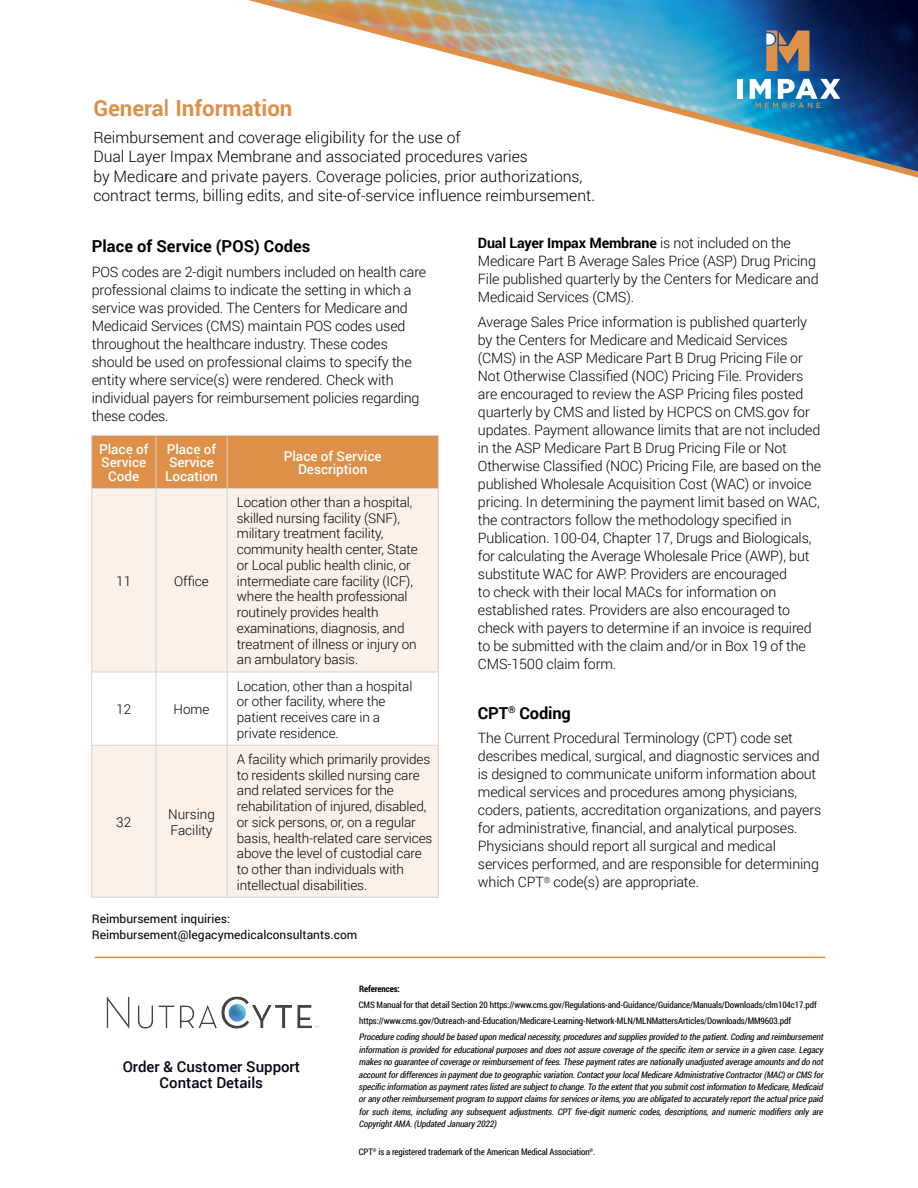
<style>
.page{position:relative;width:918px;height:1188px;background:#fff}
.page>*{position:absolute;margin:0;border:0;box-sizing:border-box;transform-origin:0 0}
.t1{font:700 22.2px "Roboto";color:#de9049}
.t2{font:700 16.5px "Roboto";color:#000}
.t3{font:300 15.75px/19.5px "Roboto";color:#000}
.t4{font:500 15px/15.9px "Roboto";color:#000313;text-align:center}
.t5{font:300 14.25px/18px "Roboto";letter-spacing:-.01em;color:#000}
.t6{font:300 13.5px/15.8px "Roboto";letter-spacing:-.01em;color:#000}
.t7{font:500 13.5px/13.5px "Roboto";color:#fff;text-align:center}
.t8{font:12px/16.5px "Roboto";color:#000}
.t9{font:italic 9px/12.5px "Roboto Condensed";color:#000;text-align:justify}
.t10{font:9px/15.9px "Roboto Condensed";letter-spacing:-.01em;color:#000}
.t11{font:700 9px "Roboto Condensed";letter-spacing:-.01em;color:#000}
.s1{font-weight:700}
</style>
<div class="page">
<hr style="left:94px;top:957px;width:731px;height:1px;background:#de9049">
<div style="left:92px;top:436px;width:346px;height:52px;background:#de9049"></div>
<svg style="left:92px;top:489px;width:346px;height:408px;fill:#fbf1e9"></svg>
<hr style="left:91px;top:435px;width:65px;height:1px;background:#d1d3d4">
<hr style="left:91px;top:436px;width:1px;height:52px;background:#d1d3d4">
<hr style="left:156px;top:435px;width:71px;height:1px;background:#d1d3d4">
<hr style="left:156px;top:436px;width:1px;height:52px;background:#d1d3d4">
<hr style="left:227px;top:435px;width:212px;height:1px;background:#d1d3d4">
<hr style="left:227px;top:436px;width:1px;height:52px;background:#d1d3d4">
<hr style="left:438px;top:436px;width:1px;height:52px;background:#d1d3d4">
<hr style="left:91px;top:672px;width:65px;height:1px;background:#d1d3d4">
<hr style="left:156px;top:672px;width:71px;height:1px;background:#d1d3d4">
<hr style="left:227px;top:672px;width:212px;height:1px;background:#d1d3d4">
<hr style="left:91px;top:745px;width:65px;height:1px;background:#d1d3d4">
<hr style="left:156px;top:745px;width:71px;height:1px;background:#d1d3d4">
<hr style="left:227px;top:745px;width:212px;height:1px;background:#d1d3d4">
<hr style="left:91px;top:489px;width:1px;height:183px;background:#d1d3d4">
<hr style="left:91px;top:488px;width:65px;height:1px;background:#d1d3d4">
<hr style="left:156px;top:488px;width:71px;height:1px;background:#d1d3d4">
<hr style="left:227px;top:488px;width:212px;height:1px;background:#d1d3d4">
<hr style="left:156px;top:489px;width:1px;height:183px;background:#d1d3d4">
<hr style="left:227px;top:489px;width:1px;height:183px;background:#d1d3d4">
<hr style="left:438px;top:489px;width:1px;height:183px;background:#d1d3d4">
<hr style="left:91px;top:672px;width:1px;height:73px;background:#d1d3d4">
<hr style="left:156px;top:672px;width:1px;height:73px;background:#d1d3d4">
<hr style="left:227px;top:672px;width:1px;height:73px;background:#d1d3d4">
<hr style="left:438px;top:672px;width:1px;height:73px;background:#d1d3d4">
<hr style="left:91px;top:746px;width:1px;height:151px;background:#d1d3d4">
<hr style="left:156px;top:746px;width:1px;height:151px;background:#d1d3d4">
<hr style="left:227px;top:746px;width:1px;height:151px;background:#d1d3d4">
<hr style="left:438px;top:746px;width:1px;height:151px;background:#d1d3d4">
<hr style="left:91px;top:897px;width:65px;height:1px;background:#d1d3d4">
<hr style="left:156px;top:897px;width:71px;height:1px;background:#d1d3d4">
<hr style="left:227px;top:897px;width:212px;height:1px;background:#d1d3d4">
<svg style="left:248px;top:0;width:670px;height:178px"></svg>
<div style="left:737px;top:79px;width:6px;height:20px;background:#fff"></div>
<svg style="left:750px;top:79px;width:90px;height:29px"></svg>
<svg style="left:766px;top:31px;width:43px;height:40px;background:#9e816b"></svg>
<img style="left:106px;top:996px;width:213px;height:33px">
<h1 class="t1" style="left:93px;top:93px;width:201px">General Information</h1>
<p class="t3" style="left:93px;top:127px;width:503px">Reimbursement and coverage eligibility for the use of<br>Dual Layer Impax Membrane and associated procedures varies<br>by Medicare and private payers. Coverage policies, prior authorizations, contract terms, billing edits, and site-of-service influence reimbursement.</p>
<p class="t2" style="left:92px;top:235px;width:220px">Place of Service (POS) Codes</p>
<p class="t5" style="left:92px;top:262px;width:336px">POS codes are 2-digit numbers included on health care professional claims to indicate the setting in which a service was provided. The Centers for Medicare and Medicaid Services (CMS) maintain POS codes used throughout the healthcare industry. These codes should be used on professional claims to specify the entity where service(s) were rendered. Check with individual payers for reimbursement policies regarding these codes.</p>
<p class="t7" style="left:99px;top:442px;width:51px">Place of<br>Service<br>Code</p>
<p class="t7" style="left:165px;top:442px;width:54px;text-align:left">Place of<br>Service<br>Location</p>
<p class="t7" style="left:284px;top:449px;width:99px">Place of Service<br>Description</p>
<p class="t6" style="left:116px;top:573px;width:16px">11</p>
<p class="t6" style="left:174px;top:573px;width:36px">Office</p>
<p class="t6" style="left:116px;top:701px;width:16px">12</p>
<p class="t6" style="left:174px;top:701px;width:37px">Home</p>
<p class="t6" style="left:116px;top:814px;width:16px">32</p>
<p class="t6" style="left:168px;top:806px;width:48px">Nursing<br>Facility</p>
<p class="t6" style="left:237px;top:494px;width:182px">Location other than a hospital, skilled nursing facility (SNF), military treatment facility, community health center, State or Local public health clinic, or intermediate care facility (ICF), where the health professional routinely provides health examinations, diagnosis, and treatment of illness or injury on an ambulatory basis.</p>
<p class="t6" style="left:237px;top:677px;width:177px">Location, other than a hospital or other facility, where the patient receives care in a private residence.</p>
<p class="t6" style="left:237px;top:751px;width:197px">A facility which primarily provides to residents skilled nursing care and related services for the rehabilitation of injured, disabled, or sick persons, or, on a regular basis, health-related care services above the level of custodial care to other than individuals with intellectual disabilities.</p>
<p class="t8" style="left:92px;top:910px;width:267px">Reimbursement inquiries:<br>Reimbursement@legacymedicalconsultants.com</p>
<p class="t5" style="left:478px;top:234px;width:342px"><span class="s1">Dual Layer Impax Membrane</span> is not included on the Medicare Part B Average Sales Price (ASP) Drug Pricing File published quarterly by the Centers for Medicare and Medicaid Services (CMS).</p>
<p class="t5" style="left:478px;top:313px;width:345px">Average Sales Price information is published quarterly by the Centers for Medicare and Medicaid Services (CMS) in the ASP Medicare Part B Drug Pricing File or Not Otherwise Classified (NOC) Pricing File. Providers are encouraged to review the ASP Pricing files posted quarterly by CMS and listed by HCPCS on CMS.gov for updates. Payment allowance limits that are not included in the ASP Medicare Part B Drug Pricing File or Not Otherwise Classified (NOC) Pricing File, are based on the published Wholesale Acquisition Cost (WAC) or invoice pricing. In determining the payment limit based on WAC, the contractors follow the methodology specified in Publication. 100-04, Chapter 17, Drugs and Biologicals, for calculating the Average Wholesale Price (AWP), but substitute WAC for AWP. Providers are encouraged<br>to check with their local MACs for information on established rates. Providers are also encouraged to check with payers to determine if an invoice is required to be submitted with the claim and/or in Box 19 of the CMS-1500 claim form.</p>
<p class="t2" style="left:478px;top:701px;width:94px">CPT<sup>®</sup> Coding</p>
<p class="t5" style="left:478px;top:729px;width:345px">The Current Procedural Terminology (CPT) code set describes medical, surgical, and diagnostic services and is designed to communicate uniform information about medical services and procedures among physicians, coders, patients, accreditation organizations, and payers for administrative, financial, and analytical purposes.<br>Physicians should report all surgical and medical services performed, and are responsible for determining which CPT<sup>®</sup> code(s) are appropriate.</p>
<p class="t4" style="left:123px;top:1058px;width:179px">Order &amp; Customer Support<br>Contact Details</p>
<p class="t11" style="left:359px;top:983px;width:42px">References:</p>
<p class="t10" style="left:359px;top:997px;width:459px">CMS Manual for that detail Section 20 https://www.cms.gov/Regulations-and-Guidance/Guidance/Manuals/Downloads/clm104c17.pdf https://www.cms.gov/Outreach-and-Education/Medicare-Learning-Network-MLN/MLNMattersArticles/Downloads/MM9603.pdf</p>
<p class="t9" style="left:359px;top:1031px;width:468px">Procedurecoding should bebased upon medicalnecessity,proceduresand suppliesprovided to thepatient.Coding and reimbursement information isprovided foreducationalpurposesand doesnotassurecoverageofthespecificitem orservicein a given case.Legacy makesno guaranteeofcoverageorreimbursementoffees.Thesepaymentratesarenationallyunadjusted averageamountsand do not accountfordifferencesin paymentdueto geographicvariation.ContactyourlocalMedicareAdministrativeContractor(MAC)orCMS for specificinformation aspaymentrateslisted aresubjectto change.To theextentthatyou submitcostinformation to Medicare,Medicaid oranyotherreimbursementprogram to supportclaimsforservicesoritems,you areobligated to accuratelyreporttheactualpricepaid for such items, including any subsequent adjustments. CPT five-digit numeric codes, descriptions, and numeric modifiers only are CopyrightAMA.(Updated January2022)</p>
<p class="t10" style="left:359px;top:1143px;width:238px">CPT<sup>®</sup> is a registered trademark of the American Medical Association<sup>®</sup>.</p>
</div>
